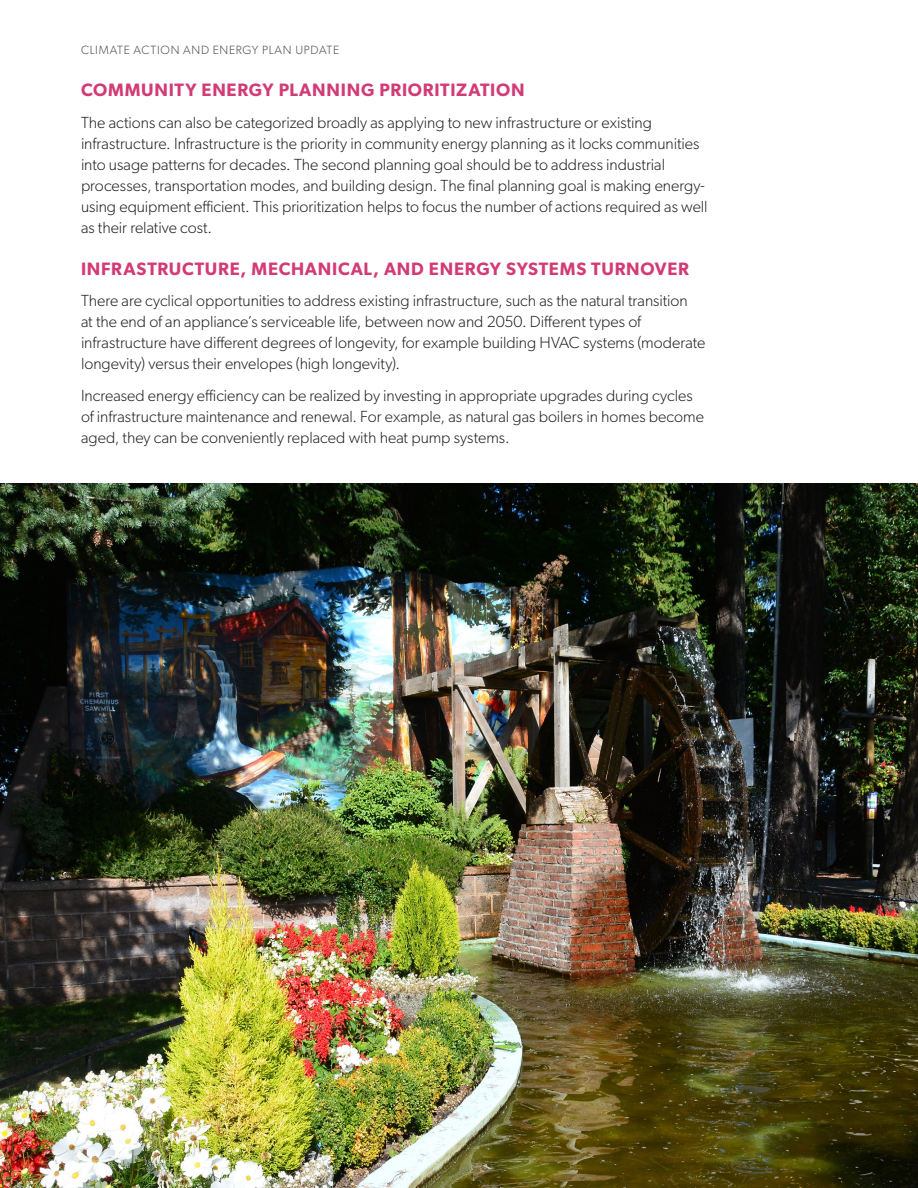
<style>
.page{position:relative;width:918px;height:1188px;background:#fff}
.page>*{position:absolute;margin:0;border:0;box-sizing:border-box;transform-origin:0 0}
.H3_-_all_caps{font:600 18px "Gibson";letter-spacing:.04em;color:#d23b75}
.Body{font:300 16.2px/21px "Gibson";color:#231f20}
.t1{font:300 12px "Gibson";letter-spacing:.06em;color:#4b4b4c}
</style>
<div class="page">
<img style="left:0;top:484px;width:918px;height:704px">
<p class="t1" style="left:81px;top:43px;width:260px">CLIMATE ACTION AND ENERGY PLAN UPDATE</p>
<h3 class="H3_-_all_caps" style="left:81px;top:79px;width:445px">COMMUNITY ENERGY PLANNING PRIORITIZATION</h3>
<p class="Body" style="left:81px;top:111px;width:628px">The actions can also be categorized broadly as applying to new infrastructure or existing infrastructure. Infrastructure is the priority in community energy planning as it locks communities into usage patterns for decades. The second planning goal should be to address industrial processes, transportation modes, and building design. The final planning goal is making energy&shy;using equipment efficient. This prioritization helps to focus the number of actions required as well as their relative cost.</p>
<h3 class="H3_-_all_caps" style="left:81px;top:258px;width:610px">INFRASTRUCTURE, MECHANICAL, AND ENERGY SYSTEMS TURNOVER</h3>
<p class="Body" style="left:81px;top:290px;width:626px">There are cyclical opportunities to address existing infrastructure, such as the natural transition<br>at the end of an appliance’s serviceable life, between now and 2050. Different types of infrastructure have different degrees of longevity, for example building HVAC systems (moderate longevity) versus their envelopes (high longevity).</p>
<p class="Body" style="left:81px;top:384px;width:624px">Increased energy efficiency can be realized by investing in appropriate upgrades during cycles of infrastructure maintenance and renewal. For example, as natural gas boilers in homes become aged, they can be conveniently replaced with heat pump systems.</p>
</div>
